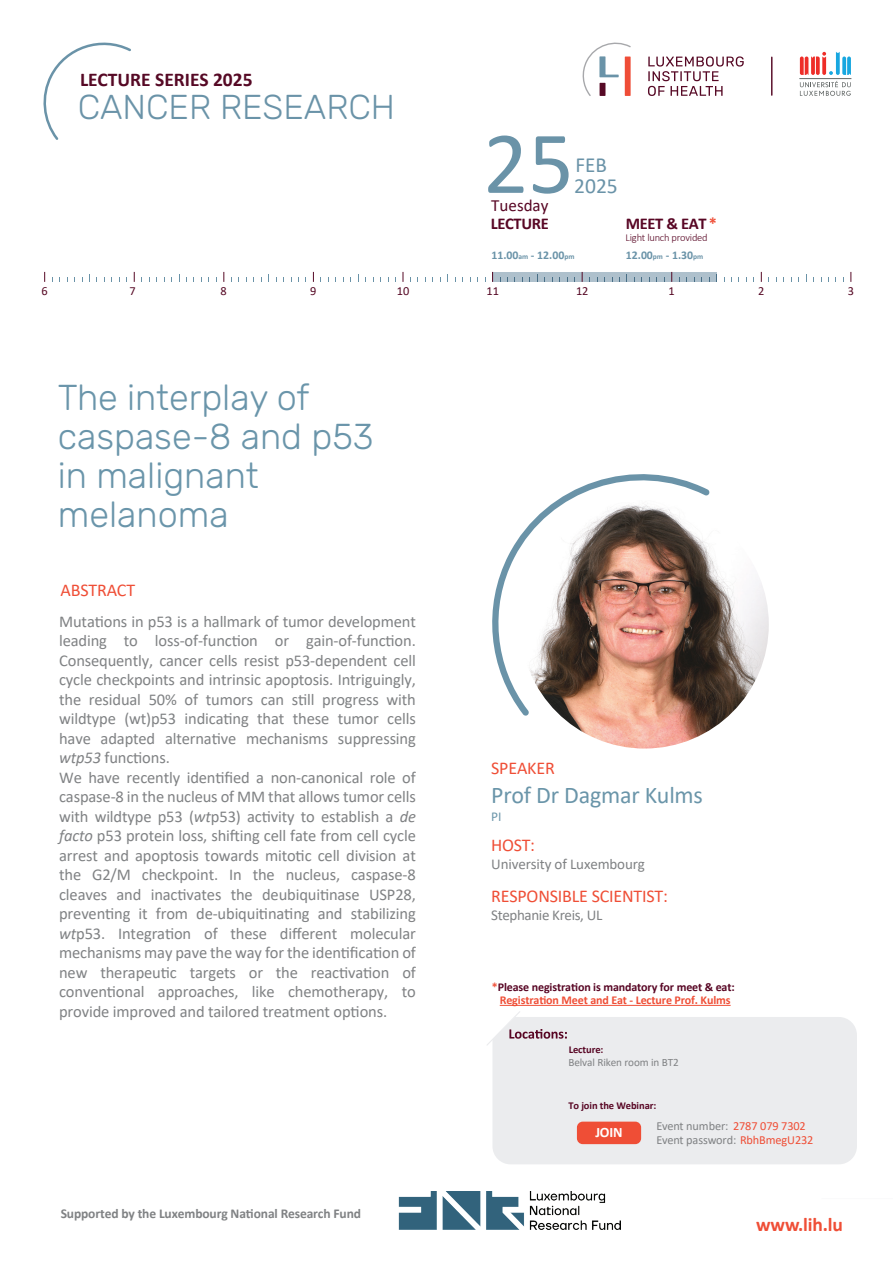
<style>
.page{position:relative;width:893px;height:1263px;background:#fff}
.page>*{position:absolute;margin:0;border:0;box-sizing:border-box;transform-origin:0 0}
.t1{font:89.4px "Calibri";color:#6a93a8}
.t2{font:300 36px/39px "Rubik";color:#6a95aa}
.t3{font:300 34.5px "Rubik";color:#6a93a8}
.t4{font:24px "Calibri";letter-spacing:-.01em;color:#6a95a9}
.t5{font:21.6px/21px "Calibri";color:#6a93a8}
.t6{font:700 19.5px "Calibri";color:#560925}
.t7{font:700 19.5px "Calibri";letter-spacing:-.01em;color:#ef4e36}
.t8{font:18px "Calibri";letter-spacing:-.01em;color:#ef4e36}
.t9{font:17.1px "Calibri";color:#580624}
.t10{font:16.5px/19.5px "Calibri";letter-spacing:-.01em;color:#808284}
.t11{font:700 16.5px "Calibri";letter-spacing:-.02em;color:#580624}
.t12{font:15px "Calibri";letter-spacing:-.01em;color:#808284}
.t13{font:700 14.4px "Calibri";color:#fff}
.t14{font:700 13.5px "Calibri";letter-spacing:-.01em;color:#808284}
.t15{font:13.5px "Calibri";color:#6a95a9}
.t16{font:12.3px/14.7px "Calibri";letter-spacing:-.01em;color:#808284}
.t17{font:12.3px "Calibri";color:#560925}
.t18{font:700 12px/13.5px "Calibri";letter-spacing:-.01em;color:#ef4e36;text-align:center}
.t19{font:700 11.85px "Calibri";color:#6a93a8}
.t20{font:11.25px "Calibri";letter-spacing:-.01em;color:#808284}
.t21{font:700 10.5px "Calibri";letter-spacing:-.01em;color:#580624}
.t22{font:300 10.5px "Calibri";letter-spacing:-.02em;color:#580624}
.s1{font-size:7.5px}
.s2{color:#ef4e36}
.s3{font-style:italic}
.s4{color:#580624}
</style>
<div class="page">
<svg style="left:492px;top:474px;width:218px;height:242px"></svg>
<hr style="left:799px;top:78px;width:52px;height:1px;background:#616665">
<svg style="left:800px;top:81px;width:51px;height:15px"></svg>
<svg style="left:800px;top:52px;width:51px;height:23px"></svg>
<svg style="left:648px;top:56px;width:96px;height:40px"></svg>
<svg style="left:582px;top:42px;width:49px;height:54px"></svg>
<hr style="left:771px;top:57px;width:1px;height:38px;background:#560925">
<svg style="left:43px;top:42px;width:88px;height:98px"></svg>
<div style="left:492px;top:272px;width:90px;height:10px;background:#aec0cc"></div>
<div style="left:582px;top:272px;width:135px;height:10px;background:#aec0cc"></div>
<hr style="left:500px;top:1005px;width:231px;height:1px;background:#ef4e36">
<img style="left:398px;top:1191px;width:222px;height:38px">
<img style="left:520px;top:500px;width:249px;height:248px;border-radius:124px">
<div style="left:492px;top:1017px;width:365px;height:147px;background:#ebecee"></div>
<svg style="left:487px;top:1011px;width:80px;height:36px"></svg>
<div style="left:577px;top:1121px;width:64px;height:23px;background:#ef4e36;border-radius:6px"></div>
<p class="t6" style="left:80px;top:66px;width:174px">LECTURE SERIES 2025</p>
<h3 class="t3" style="left:78px;top:87px;width:319px">CANCER RESEARCH</h3>
<h1 class="t1" style="left:483px;top:101px;width:92px">25</h1>
<h3 class="t5" style="left:574px;top:154px;width:45px">FEB<br>2025</h3>
<p class="t9" style="left:491px;top:194px;width:59px">Tuesday</p>
<p class="t11" style="left:491px;top:211px;width:60px">LECTURE</p>
<p class="t19" style="left:491px;top:247px;width:85px">11.00<span class="s1">am</span> - 12.00<span class="s1">pm</span></p>
<p class="t11" style="left:626px;top:211px;width:93px">MEET &amp; EAT <span class="s2">*</span></p>
<p class="t22" style="left:626px;top:231px;width:84px">Light lunch provided</p>
<p class="t19" style="left:626px;top:247px;width:79px">12.00<span class="s1">pm</span> - 1.30<span class="s1">pm</span></p>
<p class="t17" style="left:42px;top:282px;width:8px">6</p>
<p class="t17" style="left:129px;top:282px;width:8px">7</p>
<p class="t17" style="left:221px;top:282px;width:8px">8</p>
<p class="t17" style="left:310px;top:282px;width:8px">9</p>
<p class="t17" style="left:397px;top:282px;width:14px">10</p>
<p class="t17" style="left:486px;top:282px;width:14px">11</p>
<p class="t17" style="left:576px;top:282px;width:14px">12</p>
<p class="t17" style="left:669px;top:282px;width:8px">1</p>
<p class="t17" style="left:758px;top:282px;width:8px">2</p>
<p class="t17" style="left:848px;top:282px;width:8px">3</p>
<h2 class="t2" style="left:58px;top:379px;width:317px">The interplay of caspase-8 and p53 in malignant melanoma</h2>
<p class="t8" style="left:61px;top:577px;width:76px">ABSTRACT</p>
<p class="t10" style="left:59px;top:611px;width:358px">Mutations in p53 is a hallmark of tumor development leading to loss-of-function or gain-of-function.<br>Consequently, cancer cells resist p53-dependent cell cycle checkpoints and intrinsic apoptosis. Intriguingly, the residual 50% of tumors can still progress with wildtype (wt)p53 indicating that these tumor cells have adapted alternative mechanisms suppressing <span class="s3">wtp53</span> functions.<br>We have recently identified a non-canonical role of caspase-8 in the nucleus of MM that allows tumor cells with wildtype p53 (<span class="s3">wt</span>p53) activity to establish a <span class="s3">de facto</span> p53 protein loss, shifting cell fate from cell cycle arrest and apoptosis towards mitotic cell division at the G2/M checkpoint. In the nucleus, caspase-8 cleaves and inactivates the deubiquitinase USP28, preventing it from de-ubiquitinating and stabilizing <span class="s3">wt</span>p53. Integration of these different molecular mechanisms may pave the way for the identification of new therapeutic targets or the reactivation of conventional approaches, like chemotherapy, to provide improved and tailored treatment options.</p>
<p class="t14" style="left:61px;top:1204px;width:302px">Supported by the Luxembourg National Research Fund</p>
<p class="t8" style="left:491px;top:755px;width:65px">SPEAKER</p>
<h3 class="t4" style="left:491px;top:778px;width:213px">Prof Dr Dagmar Kulms</h3>
<p class="t15" style="left:491px;top:807px;width:12px">PI</p>
<p class="t8" style="left:491px;top:832px;width:45px">HOST:</p>
<p class="t12" style="left:491px;top:853px;width:155px">University of Luxembourg</p>
<p class="t8" style="left:491px;top:884px;width:178px">RESPONSIBLE SCIENTIST:</p>
<p class="t12" style="left:491px;top:905px;width:113px">Stephanie Kreis, UL</p>
<p class="t18" style="left:492px;top:979px;width:244px">*<span class="s4">Please negistration is mandatory for meet &amp; eat:<br></span>Registration Meet and Eat - Lecture Prof. Kulms</p>
<p class="t21" style="left:569px;top:1042px;width:36px">Lecture:</p>
<p class="t20" style="left:568px;top:1054px;width:112px">Belval Riken room in BT2</p>
<p class="t21" style="left:568px;top:1098px;width:89px">To join the Webinar:</p>
<p class="t13" style="left:595px;top:1122px;width:29px">JOIN</p>
<p class="t16" style="left:656px;top:1118px;width:159px">Event number: <span class="s2">2787 079 7302<br></span>Event password: <span class="s2">RbhBmegU232</span></p>
<p class="t7" style="left:756px;top:1210px;width:88px">www.lih.lu</p>
</div>
